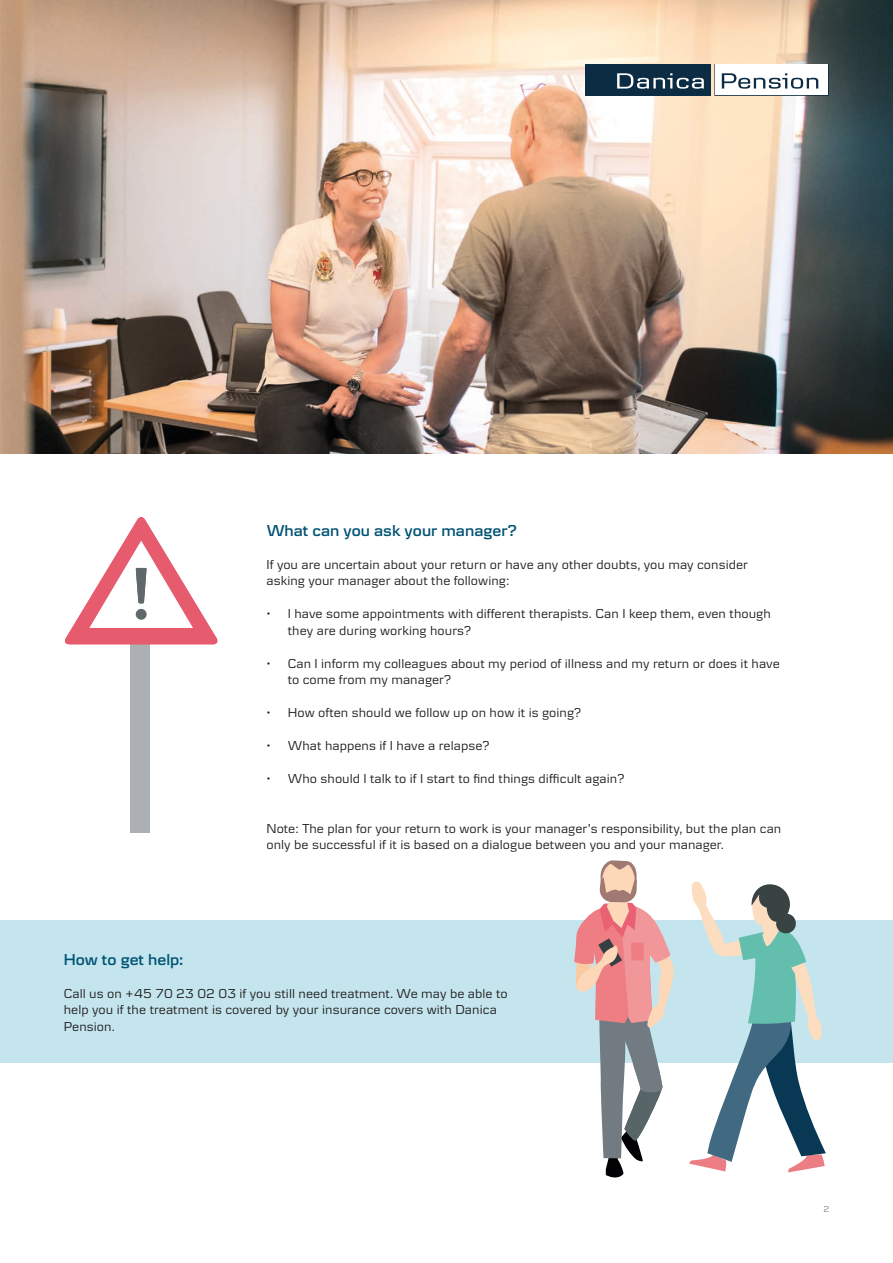
<style>
.page{position:relative;width:893px;height:1263px;background:#fff}
.page>*{position:absolute;margin:0;border:0;box-sizing:border-box;transform-origin:0 0}
.t1{font:600 16.5px "Danske Textv 2";color:#005274}
.t2{font:13.5px/16.5px "Danske Textv 2";letter-spacing:.005em;color:#231f20}
.t3{font:9px "Danske Textv 2";color:#80827f}
</style>
<div class="page">
<img style="left:0;top:0;width:893px;height:453px">
<div style="left:585px;top:64px;width:126px;height:32px;background:#0c2c43"></div>
<svg style="left:617px;top:73px;width:87px;height:16px"></svg>
<svg style="left:714px;top:64px;width:115px;height:32px"></svg>
<div style="left:0;top:920px;width:893px;height:143px;background:#c4e5ed"></div>
<div style="left:130px;top:644px;width:19px;height:189px;background:#acb0b4"></div>
<svg style="left:65px;top:517px;width:153px;height:127px"></svg>
<svg style="left:574px;top:860px;width:100px;height:318px"></svg>
<svg style="left:689px;top:881px;width:137px;height:291px"></svg>
<p class="t1" style="left:267px;top:521px;width:252px">What can you ask your manager?</p>
<p class="t1" style="left:64px;top:950px;width:121px">How to get help:</p>
<p class="t2" style="left:266px;top:556px;width:483px">If you are uncertain about your return or have any other doubts, you may consider asking your manager about the following:</p>
<p class="t2" style="left:288px;top:605px;width:485px;text-indent:-21px">• I have some appointments with different therapists. Can I keep them, even though they are during working hours?</p>
<p class="t2" style="left:288px;top:655px;width:494px;text-indent:-21px">• Can I inform my colleagues about my period of illness and my return or does it have to come from my manager?</p>
<p class="t2" style="left:266px;top:704px;width:316px">• How often should we follow up on how it is going?</p>
<p class="t2" style="left:266px;top:737px;width:225px">• What happens if I have a relapse?</p>
<p class="t2" style="left:266px;top:770px;width:360px">• Who should I talk to if I start to find things difficult again?</p>
<p class="t2" style="left:266px;top:820px;width:516px">Note: The plan for your return to work is your manager’s responsibility, but the plan can only be successful if it is based on a dialogue between you and your manager.</p>
<p class="t2" style="left:64px;top:985px;width:445px">Call us on +45 70 23 02 03 if you still need treatment. We may be able to help you if the treatment is covered by your insurance covers with Danica<br>Pension.</p>
<p class="t3" style="left:823px;top:1204px;width:7px">2</p>
</div>
